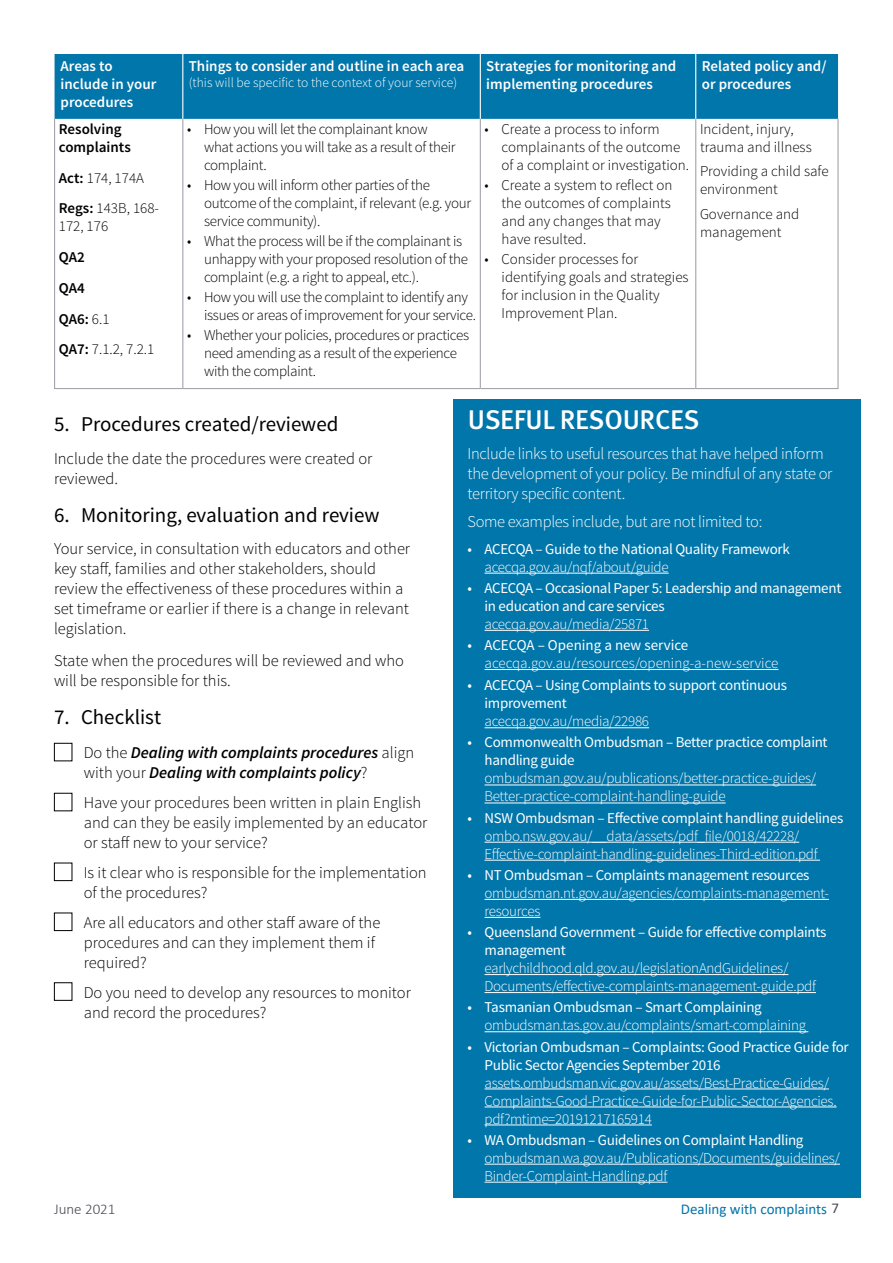
<style>
.page{position:relative;width:893px;height:1263px;background:#fff}
.page>*{position:absolute;margin:0;border:0;box-sizing:border-box;transform-origin:0 0}
.t1{font:500 27px "Meta Pro";letter-spacing:-.01em;color:#fff}
.t2{font:21px "Source Sans Pro";color:#000}
.t3{font:300 16.5px/19.8px "Source Sans Pro";color:#000}
.t4{font:300 16.5px/19.8px "Source Sans Pro";letter-spacing:-.02em;color:#fff}
.t5{font:italic 600 16.5px/19.8px "Source Sans Pro";color:#000}
.t6{font:300 15px/18px "Source Sans Pro";letter-spacing:-.02em;color:#fff}
.t7{font:15px/18px "Source Sans Pro";letter-spacing:-.02em;color:#fff}
.t8{font:300 15px/18px "Source Sans Pro";letter-spacing:-.02em;color:#000}
.t9{font:300 15px/18px "Source Sans Pro";color:#000}
.t10{font:600 15px/18px "Source Sans Pro";color:#fff}
.t11{font:600 15px/30.8px "Source Sans Pro";color:#000}
.t12{font:300 15px "Source Sans Pro";color:#fff}
.t13{font:15px "Source Sans Pro";color:#fff}
.t14{font:15px "Calibri";color:#0075aa}
.t15{font:300 15px "Calibri";color:#4a4a56}
.t16{font:300 13.5px "Source Sans Pro";color:#fff}
.s1{font-weight:600}
.s2{font-weight:300}
.s3{font-weight:300;font-style:normal}
.s4{color:#4a4a56}
</style>
<div class="page">
<div style="left:55px;top:54px;width:783px;height:65px;background:#0076ab"></div>
<hr style="left:54px;top:119px;width:1px;height:269px;background:#a5a4ab">
<hr style="left:837px;top:119px;width:2px;height:269px;background:#a5a4ab">
<hr style="left:54px;top:388px;width:129px;height:1px;background:#a5a4ab">
<hr style="left:183px;top:388px;width:297px;height:1px;background:#a5a4ab">
<hr style="left:480px;top:388px;width:216px;height:1px;background:#a5a4ab">
<hr style="left:696px;top:388px;width:143px;height:1px;background:#a5a4ab">
<hr style="left:182px;top:54px;width:1px;height:65px;background:#fff">
<hr style="left:480px;top:54px;width:1px;height:65px;background:#fff">
<hr style="left:695px;top:54px;width:1px;height:65px;background:#fff">
<hr style="left:182px;top:119px;width:1px;height:269px;background:#a5a4ab">
<hr style="left:480px;top:119px;width:1px;height:269px;background:#a5a4ab">
<hr style="left:695px;top:119px;width:1px;height:269px;background:#a5a4ab">
<div style="left:454px;top:399px;width:407px;height:798px;background:#0076ab"></div>
<div style="left:54px;top:743px;width:18px;height:18px;border:1px solid #000"></div>
<div style="left:54px;top:793px;width:18px;height:18px;border:1px solid #000"></div>
<div style="left:54px;top:863px;width:18px;height:18px;border:1px solid #000"></div>
<div style="left:54px;top:912px;width:18px;height:19px;border:1px solid #000"></div>
<div style="left:54px;top:982px;width:18px;height:19px;border:1px solid #000"></div>
<hr style="left:485px;top:573px;width:184px;height:1px;background:#fff">
<hr style="left:485px;top:630px;width:164px;height:1px;background:#fff">
<hr style="left:485px;top:669px;width:293px;height:1px;background:#fff">
<hr style="left:485px;top:727px;width:164px;height:1px;background:#fff">
<hr style="left:485px;top:785px;width:331px;height:1px;background:#fff">
<hr style="left:485px;top:803px;width:241px;height:1px;background:#fff">
<hr style="left:485px;top:842px;width:314px;height:1px;background:#fff">
<hr style="left:485px;top:860px;width:335px;height:1px;background:#fff">
<hr style="left:485px;top:899px;width:344px;height:1px;background:#fff">
<hr style="left:485px;top:917px;width:55px;height:1px;background:#fff">
<hr style="left:485px;top:974px;width:303px;height:1px;background:#fff">
<hr style="left:485px;top:992px;width:331px;height:1px;background:#fff">
<hr style="left:485px;top:1031px;width:323px;height:1px;background:#fff">
<hr style="left:485px;top:1088px;width:344px;height:1px;background:#fff">
<hr style="left:485px;top:1106px;width:352px;height:1px;background:#fff">
<hr style="left:485px;top:1124px;width:167px;height:1px;background:#fff">
<hr style="left:485px;top:1164px;width:355px;height:1px;background:#fff">
<hr style="left:485px;top:1182px;width:182px;height:1px;background:#fff">
<p class="t10" style="left:61px;top:58px;width:97px">Areas to include in your procedures</p>
<p class="t10" style="left:189px;top:58px;width:277px">Things to consider and outline in each area</p>
<p class="t16" style="left:189px;top:75px;width:270px">(this will be specific to the context of your service)</p>
<p class="t11" style="left:59px;top:120px;width:74px;line-height:18px">Resolving complaints</p>
<p class="t9" style="left:59px;top:162px;width:102px;line-height:30.8px"><span class="s1">Act:</span> 174, 174A<br><span class="s1">Regs:</span> 143B, 168-</p>
<p class="t8" style="left:59px;top:217px;width:51px">172, 176</p>
<p class="t11" style="left:59px;top:242px;width:97px">QA2<br>QA4<br>QA6: <span class="s2">6.1<br></span>QA7: <span class="s2">7.1.2, 7.2.1</span></p>
<p class="t8" style="left:204px;top:120px;width:253px;text-indent:-17px">• How you will let the complainant know what actions you will take as a result of their complaint.</p>
<p class="t8" style="left:204px;top:176px;width:269px;text-indent:-17px">• How you will inform other parties of the outcome of the complaint, if relevant (e.g. your service community).</p>
<p class="t8" style="left:204px;top:232px;width:265px;text-indent:-17px">• What the process will be if the complainant is unhappy with your proposed resolution of the complaint (e.g. a right to appeal, etc.).</p>
<p class="t8" style="left:204px;top:288px;width:273px;text-indent:-17px">• How you will use the complaint to identify any issues or areas of improvement for your service.</p>
<p class="t8" style="left:204px;top:326px;width:267px;text-indent:-17px">• Whether your policies, procedures or practices need amending as a result of the experience with the complaint.</p>
<p class="t10" style="left:486px;top:58px;width:191px">Strategies for monitoring and implementing procedures</p>
<p class="t10" style="left:702px;top:58px;width:126px">Related policy and/ or procedures</p>
<p class="t9" style="left:502px;top:120px;width:189px;text-indent:-17px">• Create a process to inform complainants of the outcome of a complaint or investigation.</p>
<p class="t9" style="left:502px;top:176px;width:172px;text-indent:-17px">• Create a system to reflect on the outcomes of complaints and any changes that may have resulted.</p>
<p class="t9" style="left:502px;top:250px;width:189px;text-indent:-17px">• Consider processes for identifying goals and strategies for inclusion in the Quality<br>Improvement Plan.</p>
<p class="t9" style="left:700px;top:120px;width:113px">Incident, injury, trauma and illness</p>
<p class="t9" style="left:700px;top:162px;width:130px">Providing a child safe environment</p>
<p class="t9" style="left:700px;top:205px;width:101px">Governance and management</p>
<h2 class="t2" style="left:54px;top:411px;width:286px">5. Procedures created/reviewed</h2>
<p class="t3" style="left:54px;top:449px;width:320px">Include the date the procedures were created or reviewed.</p>
<h2 class="t2" style="left:54px;top:502px;width:327px">6. Monitoring, evaluation and review</h2>
<p class="t3" style="left:54px;top:539px;width:358px">Your service, in consultation with educators and other key staff, families and other stakeholders, should review the effectiveness of these procedures within a set timeframe or earlier if there is a change in relevant legislation.</p>
<p class="t3" style="left:54px;top:651px;width:351px">State when the procedures will be reviewed and who will be responsible for this.</p>
<h2 class="t2" style="left:54px;top:704px;width:109px">7. Checklist</h2>
<p class="t5" style="left:84px;top:743px;width:332px"><span class="s3">Do the</span> Dealing with complaints procedures <span class="s3">align with your</span> Dealing with complaints policy<span class="s3">?</span></p>
<p class="t3" style="left:84px;top:793px;width:345px">Have your procedures been written in plain English and can they be easily implemented by an educator or staff new to your service?</p>
<p class="t3" style="left:84px;top:863px;width:344px">Is it clear who is responsible for the implementation of the procedures?</p>
<p class="t3" style="left:84px;top:913px;width:298px">Are all educators and other staff aware of the procedures and can they implement them if required?</p>
<p class="t3" style="left:84px;top:982px;width:329px">Do you need to develop any resources to monitor and record the procedures?</p>
<h1 class="t1" style="left:468px;top:402px;width:233px">USEFUL RESOURCES</h1>
<p class="t4" style="left:468px;top:444px;width:366px">Include links to useful resources that have helped inform the development of your policy. Be mindful of any state or territory specific content.</p>
<p class="t4" style="left:468px;top:512px;width:296px">Some examples include, but are not limited to:</p>
<p class="t7" style="left:468px;top:540px;width:324px">• ACECQA – Guide to the National Quality Framework</p>
<p class="t6" style="left:485px;top:558px;width:186px">acecqa.gov.au/nqf/about/guide</p>
<p class="t7" style="left:485px;top:579px;width:358px;text-indent:-17px">• ACECQA – Occasional Paper 5: Leadership and management in education and care services</p>
<p class="t6" style="left:485px;top:615px;width:166px">acecqa.gov.au/media/25871</p>
<p class="t13" style="left:468px;top:636px;width:222px">• ACECQA – Opening a new service</p>
<p class="t12" style="left:485px;top:654px;width:295px">acecqa.gov.au/resources/opening-a-new-service</p>
<p class="t7" style="left:485px;top:676px;width:304px;text-indent:-17px">• ACECQA – Using Complaints to support continuous improvement</p>
<p class="t6" style="left:485px;top:712px;width:166px">acecqa.gov.au/media/22986</p>
<p class="t7" style="left:485px;top:734px;width:345px;text-indent:-17px">• Commonwealth Ombudsman – Better practice complaint handling guide</p>
<p class="t6" style="left:485px;top:770px;width:333px">ombudsman.gov.au/publications/better-practice-guides/<br>Better-practice-complaint-handling-guide</p>
<p class="t7" style="left:468px;top:809px;width:377px">• NSW Ombudsman – Effective complaint handling guidelines</p>
<p class="t6" style="left:485px;top:827px;width:335px">ombo.nsw.gov.au/__data/assets/pdf_file/0018/42228/<br>Effective-complaint-handling-guidelines-Third-edition.pdf</p>
<p class="t7" style="left:468px;top:866px;width:343px">• NT Ombudsman – Complaints management resources</p>
<p class="t6" style="left:485px;top:884px;width:346px">ombudsman.nt.gov.au/agencies/complaints-management&shy;resources</p>
<p class="t7" style="left:485px;top:923px;width:343px;text-indent:-17px">• Queensland Government – Guide for effective complaints management</p>
<p class="t6" style="left:485px;top:959px;width:333px">earlychildhood.qld.gov.au/legislationAndGuidelines/<br>Documents/effective-complaints-management-guide.pdf</p>
<p class="t7" style="left:468px;top:998px;width:296px">• Tasmanian Ombudsman – Smart Complaining</p>
<p class="t6" style="left:485px;top:1016px;width:323px">ombudsman.tas.gov.au/complaints/smart-complaining</p>
<p class="t7" style="left:485px;top:1038px;width:366px;text-indent:-17px">• Victorian Ombudsman – Complaints: Good Practice Guide for<br>Public Sector Agencies September 2016</p>
<p class="t6" style="left:485px;top:1073px;width:354px">assets.ombudsman.vic.gov.au/assets/Best-Practice-Guides/<br>Complaints-Good-Practice-Guide-for-Public-Sector-Agencies. pdf?mtime=20191217165914</p>
<p class="t7" style="left:468px;top:1131px;width:337px">• WA Ombudsman – Guidelines on Complaint Handling</p>
<p class="t6" style="left:485px;top:1149px;width:357px">ombudsman.wa.gov.au/Publications/Documents/guidelines/<br>Binder-Complaint-Handling.pdf</p>
<p class="t15" style="left:54px;top:1199px;width:63px">June 2021</p>
<p class="t14" style="left:681px;top:1199px;width:160px">Dealing with complaints <span class="s4">7</span></p>
</div>
